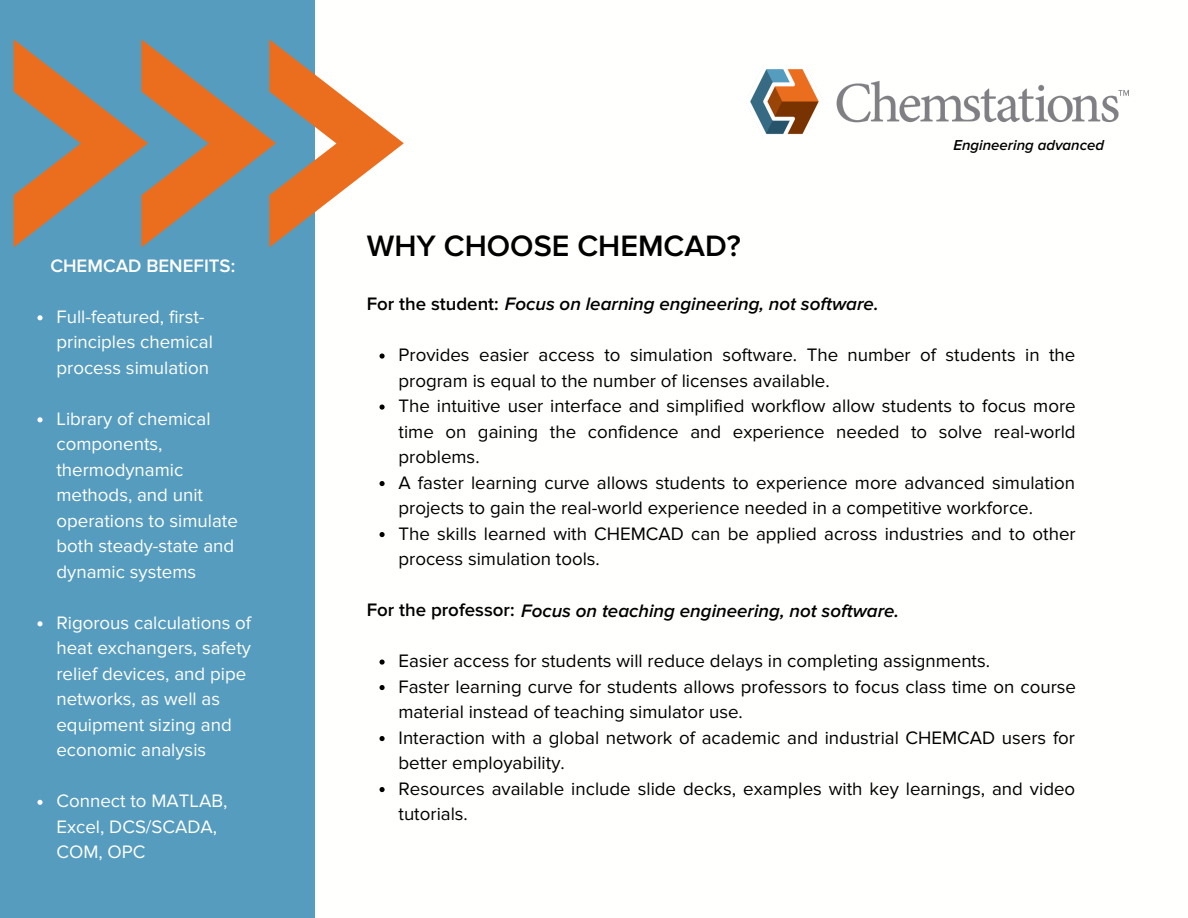
<style>
.page{position:relative;width:1188px;height:918px;background:#fff}
.page>*{position:absolute;margin:0;border:0;box-sizing:border-box;transform-origin:0 0}
.t1{font:600 30.6px "Proxima Nova";color:#000}
.t2{font:18.75px/25.5px "Proxima Nova";color:#000}
.t3{font:18.75px/25.5px "Proxima Nova";color:#fffffe}
.t4{font:italic 600 18.75px "Proxima Nova";color:#000}
.t5{font:600 18.75px "Proxima Nova";color:#fffffe}
.t6{font:italic 600 15px "Proxima Nova";color:#000}
.s1{font-style:normal}
</style>
<div class="page">
<div style="left:0;top:0;width:315px;height:918px;background:#559cbe"></div>
<svg style="left:380px;top:354px;width:5px;height:5px"></svg>
<svg style="left:380px;top:405px;width:5px;height:5px"></svg>
<svg style="left:380px;top:481px;width:5px;height:5px"></svg>
<svg style="left:380px;top:532px;width:5px;height:5px"></svg>
<svg style="left:380px;top:660px;width:5px;height:5px"></svg>
<svg style="left:380px;top:685px;width:5px;height:5px"></svg>
<svg style="left:380px;top:736px;width:5px;height:5px"></svg>
<svg style="left:380px;top:787px;width:5px;height:5px"></svg>
<svg style="left:37px;top:315px;width:6px;height:5px"></svg>
<svg style="left:37px;top:417px;width:6px;height:5px"></svg>
<svg style="left:37px;top:621px;width:6px;height:5px"></svg>
<svg style="left:37px;top:800px;width:6px;height:5px"></svg>
<img style="left:748px;top:67px;width:380px;height:68px">
<svg style="left:14px;top:39px;width:390px;height:208px"></svg>
<p class="t5" style="left:50px;top:255px;width:186px">CHEMCAD BENEFITS:</p>
<p class="t3" style="left:56px;top:304px;width:158px">Full-featured, first&shy;principles chemical process simulation</p>
<p class="t3" style="left:56px;top:406px;width:183px">Library of chemical components, thermodynamic methods, and unit operations to simulate both steady-state and dynamic systems</p>
<p class="t3" style="left:56px;top:610px;width:196px">Rigorous calculations of heat exchangers, safety relief devices, and pipe networks, as well as equipment sizing and economic analysis</p>
<p class="t3" style="left:56px;top:789px;width:172px">Connect to MATLAB,<br>Excel, DCS/SCADA,<br>COM, OPC</p>
<h1 class="t1" style="left:367px;top:228px;width:376px">WHY CHOOSE CHEMCAD?</h1>
<p class="t4" style="left:367px;top:293px;width:513px"><span class="s1">For the student:</span> Focus on learning engineering, not software.</p>
<p class="t6" style="left:953px;top:137px;width:152px">Engineering advanced</p>
<p class="t2" style="left:399px;top:343px;width:679px">Provides easier access to simulation software. The number of students in the program is equal to the number of licenses available.<br>The intuitive user interface and simplified workflow allow students to focus more time on gaining the confidence and experience needed to solve real-world problems.<br>A faster learning curve allows students to experience more advanced simulation projects to gain the real-world experience needed in a competitive workforce.<br>The skills learned with CHEMCAD can be applied across industries and to other process simulation tools.</p>
<p class="t4" style="left:367px;top:599px;width:534px"><span class="s1">For the professor:</span> Focus on teaching engineering, not software.</p>
<p class="t2" style="left:399px;top:649px;width:679px">Easier access for students will reduce delays in completing assignments.<br>Faster learning curve for students allows professors to focus class time on course material instead of teaching simulator use.<br>Interaction with a global network of academic and industrial CHEMCAD users for better employability.<br>Resources available include slide decks, examples with key learnings, and video tutorials.</p>
</div>
